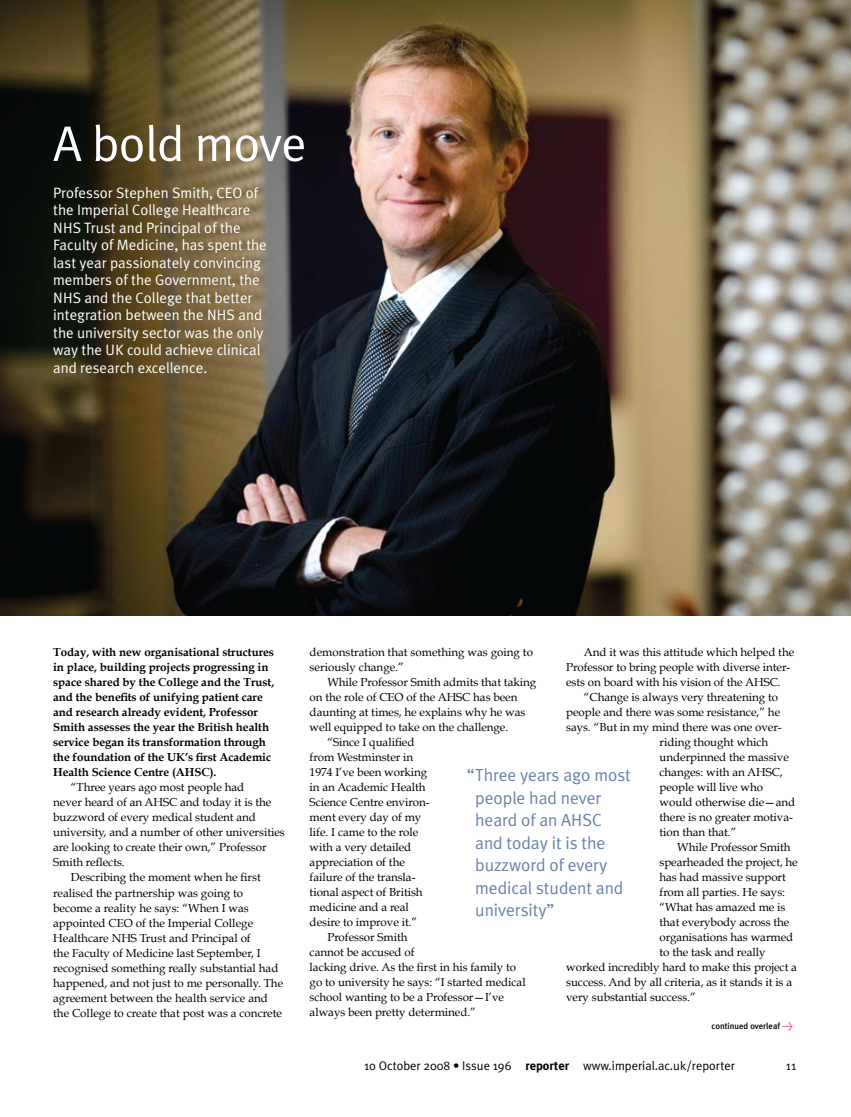
<style>
.page{position:relative;width:851px;height:1117px;background:#fff}
.page>*{position:absolute;margin:0;border:0;box-sizing:border-box;transform-origin:0 0}
.t1{font:50px "Meta Plus Normal";letter-spacing:-.01em;color:#fff}
.t2{font:17.5px/22.5px "Meta Plus Normal";letter-spacing:-.005em;color:#6983ad}
.t3{font:15px/17.5px "Meta Plus Normal";color:#fff}
.t4{font:12.5px "Meta Plus Normal";color:#000}
.t5{font:11.5px/15px "Book Antiqua";letter-spacing:-.005em;color:#000}
.t6{font:700 11.5px/15px "Book Antiqua";letter-spacing:-.005em;color:#000}
.t7{font:500 8.75px "Meta Plus";letter-spacing:-.005em;color:#000}
.s1{color:#e4294a}
.s2{font-family:"Meta Plus";font-weight:700}
</style>
<div class="page">
<img style="left:0;top:0;width:850px;height:615px">
<h1 class="t1" style="left:53px;top:115px;width:255px">A bold move</h1>
<p class="t3" style="left:53px;top:184px;width:215px">Professor Stephen Smith, CEO of the Imperial College Healthcare<br>NHS Trust and Principal of the<br>Faculty of Medicine, has spent the last year passionately convincing members of the Government, the<br>NHS and the College that better integration between the NHS and the university sector was the only way the UK could achieve clinical and research excellence.</p>
<p class="t6" style="left:53px;top:645px;width:222px">Today, with new organisational structures in place, building projects progressing in space shared by the College and the Trust, and the benefits of unifying patient care and research already evident, Professor Smith assesses the year the British health service began its transformation through the foundation of the UK’s first Academic Health Science Centre (AHSC).</p>
<p class="t5" style="left:71px;top:779px;width:175px">“Three years ago most people had</p>
<p class="t5" style="left:53px;top:794px;width:219px">never heard of an AHSC and today it is the</p>
<p class="t5" style="left:53px;top:809px;width:204px">buzzword of every medical student and</p>
<p class="t5" style="left:53px;top:824px;width:233px">university, and a number of other universities</p>
<p class="t5" style="left:53px;top:839px;width:215px">are looking to create their own,” Professor</p>
<p class="t5" style="left:53px;top:854px;width:73px">Smith reflects.</p>
<p class="t5" style="left:71px;top:869px;width:191px">Describing the moment when he first</p>
<p class="t5" style="left:53px;top:884px;width:191px">realised the partnership was going to</p>
<p class="t5" style="left:53px;top:899px;width:197px">become a reality he says: “When I was</p>
<p class="t5" style="left:53px;top:914px;width:201px">appointed CEO of the Imperial College</p>
<p class="t5" style="left:53px;top:929px;width:199px">Healthcare NHS Trust and Principal of</p>
<p class="t5" style="left:53px;top:944px;width:209px">the Faculty of Medicine last September, I</p>
<p class="t5" style="left:53px;top:959px;width:227px">recognised something really substantial had</p>
<p class="t5" style="left:53px;top:974px;width:231px">happened, and not just to me personally. The</p>
<p class="t5" style="left:53px;top:989px;width:216px">agreement between the health service and</p>
<p class="t5" style="left:53px;top:1004px;width:230px">the College to create that post was a concrete</p>
<p class="t5" style="left:566px;top:644px;width:229px;text-indent:18px">And it was this attitude which helped the<br>Professor to bring people with diverse inter&shy;ests on board with his vision of the AHSC.</p>
<p class="t5" style="left:583px;top:689px;width:196px">“Change is always very threatening to</p>
<p class="t5" style="left:566px;top:704px;width:215px">people and there was some resistance,” he</p>
<p class="t5" style="left:566px;top:719px;width:217px">says. “But in my mind there was one over-</p>
<p class="t5" style="left:659px;top:734px;width:110px">riding thought which</p>
<p class="t5" style="left:659px;top:749px;width:131px">underpinned the massive</p>
<p class="t5" style="left:659px;top:764px;width:125px">changes: with an AHSC,</p>
<p class="t5" style="left:659px;top:779px;width:105px">people will live who</p>
<p class="t5" style="left:659px;top:794px;width:137px">would otherwise die—and</p>
<p class="t5" style="left:659px;top:809px;width:135px">there is no greater motiva-</p>
<p class="t5" style="left:659px;top:824px;width:78px">tion than that.”</p>
<p class="t5" style="left:677px;top:839px;width:115px">While Professor Smith</p>
<p class="t5" style="left:659px;top:854px;width:140px">spearheaded the project, he</p>
<p class="t5" style="left:659px;top:869px;width:128px">has had massive support</p>
<p class="t5" style="left:659px;top:884px;width:127px">from all parties. He says:</p>
<p class="t5" style="left:659px;top:899px;width:127px">“What has amazed me is</p>
<p class="t5" style="left:659px;top:914px;width:131px">that everybody across the</p>
<p class="t5" style="left:659px;top:929px;width:135px">organisations has warmed</p>
<p class="t5" style="left:659px;top:944px;width:108px">to the task and really</p>
<p class="t5" style="left:566px;top:959px;width:232px">worked incredibly hard to make this project a</p>
<p class="t5" style="left:566px;top:974px;width:227px">success. And by all criteria, as it stands it is a</p>
<p class="t5" style="left:566px;top:989px;width:131px">very substantial success.”</p>
<p class="t5" style="left:309px;top:644px;width:225px">demonstration that something was going to seriously change.”</p>
<p class="t5" style="left:327px;top:674px;width:210px">While Professor Smith admits that taking</p>
<p class="t5" style="left:309px;top:689px;width:209px">on the role of CEO of the AHSC has been</p>
<p class="t5" style="left:309px;top:704px;width:217px">daunting at times, he explains why he was</p>
<p class="t5" style="left:309px;top:719px;width:200px">well equipped to take on the challenge.</p>
<p class="t5" style="left:327px;top:734px;width:89px">“Since I qualified</p>
<p class="t5" style="left:309px;top:749px;width:105px">from Westminster in</p>
<p class="t5" style="left:309px;top:764px;width:119px">1974 I’ve been working</p>
<p class="t5" style="left:309px;top:779px;width:117px">in an Academic Health</p>
<p class="t5" style="left:309px;top:794px;width:121px">Science Centre environ-</p>
<p class="t5" style="left:309px;top:809px;width:113px">ment every day of my</p>
<p class="t5" style="left:309px;top:824px;width:110px">life. I came to the role</p>
<p class="t5" style="left:309px;top:839px;width:103px">with a very detailed</p>
<p class="t5" style="left:309px;top:854px;width:97px">appreciation of the</p>
<p class="t5" style="left:309px;top:869px;width:107px">failure of the transla-</p>
<p class="t5" style="left:309px;top:884px;width:114px">tional aspect of British</p>
<p class="t5" style="left:309px;top:899px;width:101px">medicine and a real</p>
<p class="t5" style="left:309px;top:914px;width:109px">desire to improve it.”</p>
<p class="t5" style="left:327px;top:929px;width:82px">Professor Smith</p>
<p class="t5" style="left:309px;top:944px;width:106px">cannot be accused of</p>
<p class="t5" style="left:309px;top:959px;width:208px">lacking drive. As the first in his family to</p>
<p class="t5" style="left:309px;top:974px;width:217px">go to university he says: “I started medical</p>
<p class="t5" style="left:309px;top:989px;width:196px">school wanting to be a Professor—I’ve</p>
<p class="t5" style="left:309px;top:1004px;width:168px">always been pretty determined.”</p>
<h2 class="t2" style="left:475px;top:763px;width:157px;text-indent:-8px">“Three years ago most people had never heard of an AHSC and today it is the buzzword of every medical student and university”</h2>
<p class="t7" style="left:711px;top:1020px;width:83px">continued overleaf <span class="s1">&gt;</span></p>
<p class="t4" style="left:364px;top:1058px;width:372px">10 October 2008 • Issue 196 <span class="s2">reporter</span> www.imperial.ac.uk/reporter</p>
<p class="t4" style="left:785px;top:1058px;width:12px">11</p>
</div>
